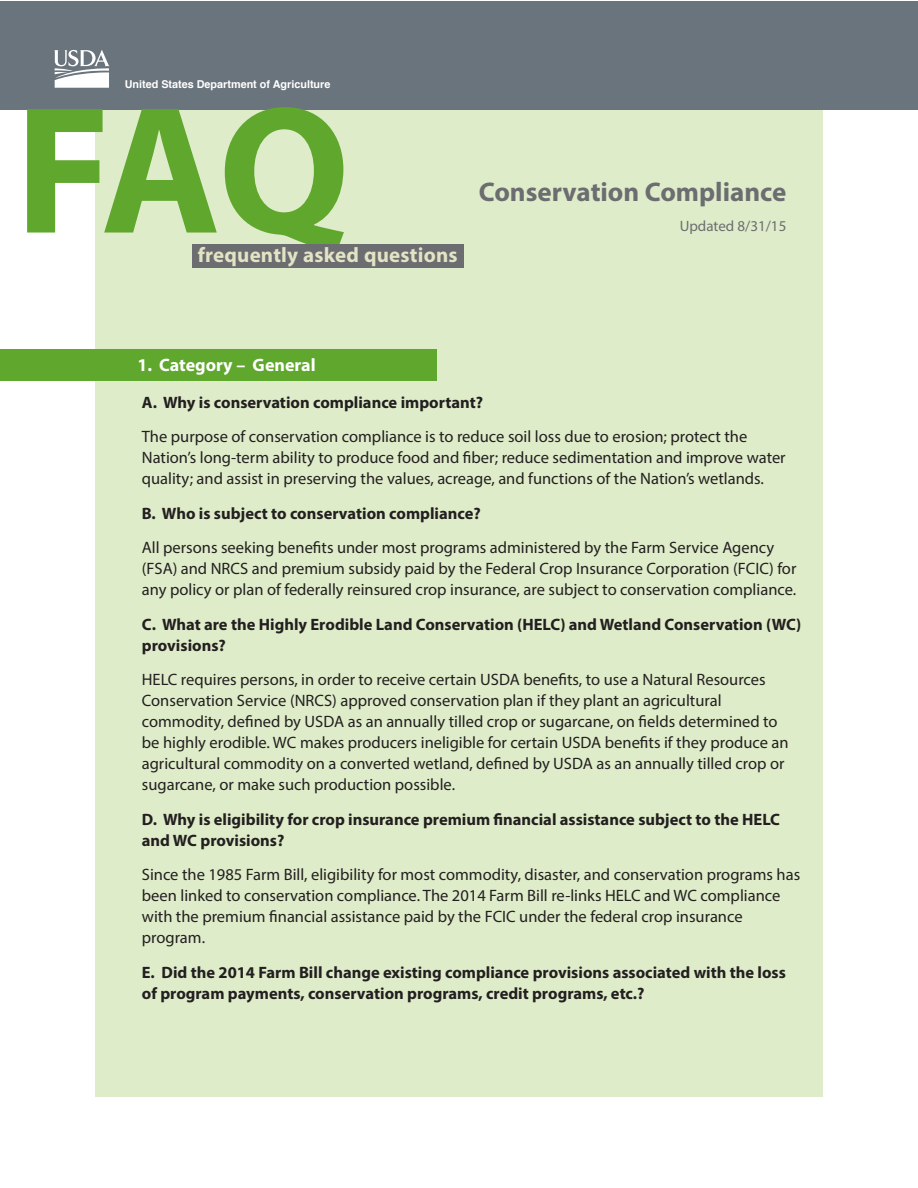
<style>
.page{position:relative;width:918px;height:1188px;background:#fff}
.page>*{position:absolute;margin:0;border:0;box-sizing:border-box;transform-origin:0 0}
.t1{font:700 183px "Myriad Pro";color:#60a72d}
.t2{font:700 27px "Myriad Pro";color:#6c6d70}
.t3{font:700 21px "Myriad Pro";letter-spacing:.01em;color:#e3e4c4}
.Big_Header{font:700 18px "Myriad Pro";color:#fff}
.Body_text{font:16.5px/21px "Myriad Pro";color:#231f20}
.Body_text-2{font:700 16.5px/21px "Myriad Pro";color:#231f20}
.t4{font:15px "Myriad Pro";color:#6c6d70}
.t5{font:700 10.8px "Helvetica";color:#fff}
</style>
<div class="page">
<div style="left:95px;top:55px;width:728px;height:1041px;background:#deecc9"></div>
<div style="left:0;top:1px;width:918px;height:109px;background:#6a747c"></div>
<svg style="left:54px;top:50px;width:56px;height:38px"></svg>
<div style="left:192px;top:245px;width:271px;height:23px;background:#6c6d70"></div>
<div style="left:0;top:350px;width:436px;height:31px;background:#60a72d"></div>
<p class="t5" style="left:125px;top:75px;width:207px">United States Department of Agriculture</p>
<p class="t1" style="left:15px;top:52px;width:336px">FAQ</p>
<p class="t3" style="left:198px;top:241px;width:261px">frequently asked questions</p>
<p class="t2" style="left:479px;top:174px;width:309px">Conservation Compliance</p>
<p class="t4" style="left:680px;top:217px;width:108px">Updated 8/31/15</p>
<p class="Big_Header" style="left:137px;top:354px;width:180px">1. Category – General</p>
<p class="Body_text-2" style="left:142px;top:391px;width:343px">A. Why is conservation compliance important?</p>
<p class="Body_text" style="left:142px;top:426px;width:645px">The purpose of conservation compliance is to reduce soil loss due to erosion; protect the<br>Nation’s long-term ability to produce food and fiber; reduce sedimentation and improve water quality; and assist in preserving the values, acreage, and functions of the Nation’s wetlands.</p>
<p class="Body_text-2" style="left:142px;top:502px;width:340px">B. Who is subject to conservation compliance?</p>
<p class="Body_text" style="left:142px;top:537px;width:656px">All persons seeking benefits under most programs administered by the Farm Service Agency (FSA) and NRCS and premium subsidy paid by the Federal Crop Insurance Corporation (FCIC) for any policy or plan of federally reinsured crop insurance, are subject to conservation compliance.</p>
<p class="Body_text-2" style="left:142px;top:613px;width:661px">C. What are the Highly Erodible Land Conservation (HELC) and Wetland Conservation (WC) provisions?</p>
<p class="Body_text" style="left:142px;top:669px;width:648px">HELC requires persons, in order to receive certain USDA benefits, to use a Natural Resources Conservation Service (NRCS) approved conservation plan if they plant an agricultural commodity, defined by USDA as an annually tilled crop or sugarcane, on fields determined to be highly erodible. WC makes producers ineligible for certain USDA benefits if they produce an agricultural commodity on a converted wetland, defined by USDA as an annually tilled crop or sugarcane, or make such production possible.</p>
<p class="Body_text-2" style="left:142px;top:808px;width:640px">D. Why is eligibility for crop insurance premium financial assistance subject to the HELC and WC provisions?</p>
<p class="Body_text" style="left:142px;top:864px;width:660px">Since the 1985 Farm Bill, eligibility for most commodity, disaster, and conservation programs has been linked to conservation compliance. The 2014 Farm Bill re-links HELC and WC compliance with the premium financial assistance paid by the FCIC under the federal crop insurance program.</p>
<p class="Body_text-2" style="left:142px;top:961px;width:646px">E. Did the 2014 Farm Bill change existing compliance provisions associated with the loss of program payments, conservation programs, credit programs, etc.?</p>
</div>
